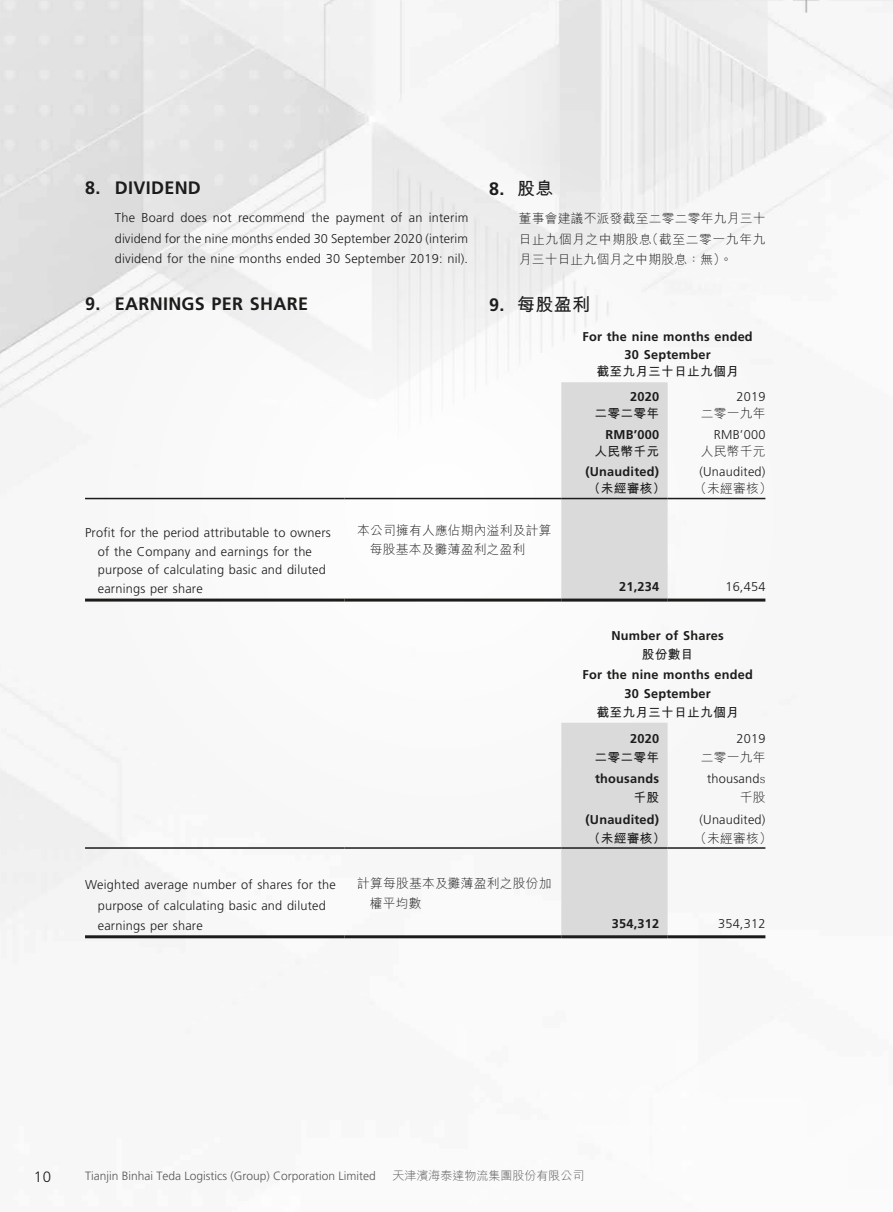
<style>
.page{position:relative;width:893px;height:1212px;background:#fff}
.page>*{position:absolute;margin:0;border:0;box-sizing:border-box;transform-origin:0 0}
.t1{font:700 18px "Frutiger LT Std";letter-spacing:.015em;color:#1c1c1b}
.t2{font:700 18px "M Hei HK";color:#1c1c1b}
.t3{font:300 15px "Frutiger LT Std";color:#1c1c1b}
.t4{font:300 12.75px/20.2px "Frutiger LT Std";letter-spacing:.015em;color:#1c1c1b}
.t5{font:700 12.75px/18.8px "Frutiger LT Std";letter-spacing:.015em;color:#1c1c1b;text-align:center}
.t6{font:300 12.75px/20.2px "M Hei HK";letter-spacing:.015em;color:#1c1c1b}
.t7{font:700 12.75px "M Hei HK";letter-spacing:.015em;color:#1c1c1b}
.t8{font:300 12px "Frutiger LT Std";color:#575756}
.t9{font:300 12px "M Hei HK";color:#575756}
.s1{font-family:"M Hei HK"}
.s2{font-family:"Frutiger LT Std"}
.s3{font-family:"Adobe Ming Std"}
</style>
<div class="page">
<img style="left:0;top:0;width:893px;height:1033px">
<div style="left:561px;top:382px;width:107px;height:216px;background:#dadada"></div>
<hr style="left:85px;top:498px;width:259px;height:1px;background:#1c1c1b">
<hr style="left:344px;top:498px;width:217px;height:1px;background:#1c1c1b">
<hr style="left:561px;top:498px;width:107px;height:1px;background:#1c1c1b">
<hr style="left:668px;top:498px;width:97px;height:1px;background:#1c1c1b">
<hr style="left:85px;top:598px;width:259px;height:3px;background:#1c1c1b">
<hr style="left:344px;top:598px;width:217px;height:3px;background:#1c1c1b">
<hr style="left:561px;top:598px;width:107px;height:3px;background:#1c1c1b">
<hr style="left:668px;top:598px;width:97px;height:3px;background:#1c1c1b">
<div style="left:561px;top:723px;width:107px;height:212px;background:#dadada"></div>
<hr style="left:85px;top:847px;width:259px;height:2px;background:#1c1c1b">
<hr style="left:344px;top:847px;width:217px;height:2px;background:#1c1c1b">
<hr style="left:561px;top:847px;width:107px;height:2px;background:#1c1c1b">
<hr style="left:668px;top:847px;width:97px;height:2px;background:#1c1c1b">
<hr style="left:85px;top:935px;width:259px;height:3px;background:#1c1c1b">
<hr style="left:344px;top:935px;width:217px;height:3px;background:#1c1c1b">
<hr style="left:561px;top:935px;width:107px;height:3px;background:#1c1c1b">
<hr style="left:668px;top:935px;width:97px;height:3px;background:#1c1c1b">
<h1 class="t1" style="left:85px;top:177px;width:117px">8. DIVIDEND</h1>
<p class="t4" style="left:115px;top:208px;width:355px;text-align:justify">The Board does not recommend the payment of an interim dividend for the nine months ended 30 September 2020 (interim dividend for the nine months ended 30 September 2019: nil).</p>
<h1 class="t1" style="left:85px;top:293px;width:224px">9. EARNINGS PER SHARE</h1>
<h1 class="t1" style="left:489px;top:178px;width:66px">8. <span class="s1">股息</span></h1>
<p class="t6" style="left:519px;top:208px;width:248px;text-align:justify">董事會建議不派發截至二零二零年九月三十日止九個月之中期股息（截至二零一九年九月三十日止九個月之中期股息：無）。</p>
<h1 class="t2" style="left:489px;top:291px;width:102px"><span class="s2">9.</span> 每股盈利</h1>
<p class="t5" style="left:582px;top:327px;width:172px">For the nine months ended<br>30 September</p>
<p class="t7" style="left:596px;top:362px;width:144px">截至九月三十日止九個月</p>
<p class="t5" style="left:630px;top:387px;width:31px">2020</p>
<p class="t4" style="left:736px;top:387px;width:31px">2019</p>
<p class="t7" style="left:594px;top:404px;width:66px">二零二零年</p>
<p class="t6" style="left:701px;top:403px;width:66px">二零一九年</p>
<p class="t5" style="left:605px;top:425px;width:55px">RMB’000</p>
<p class="t4" style="left:714px;top:424px;width:53px">RMB’000</p>
<p class="t7" style="left:594px;top:442px;width:66px">人民幣千元</p>
<p class="t6" style="left:701px;top:440px;width:66px">人民幣千元</p>
<p class="t5" style="left:585px;top:462px;width:75px">(Unaudited)</p>
<p class="t4" style="left:699px;top:462px;width:67px">(Unaudited)</p>
<p class="t7" style="left:588px;top:479px;width:79px">（未經審核）</p>
<p class="t6" style="left:694px;top:478px;width:79px">（未經審核）</p>
<p class="t4" style="left:98px;top:523px;width:235px;line-height:18.8px;text-indent:-13px">Profit for the period attributable to owners of the Company and earnings for the purpose of calculating basic and diluted earnings per share</p>
<p class="t6" style="left:370px;top:521px;width:183px;line-height:18.8px;text-indent:-13px">本公司擁有人應佔期內溢利及計算每股基本及攤薄盈利之盈利</p>
<p class="t4" style="left:98px;top:875px;width:240px;text-indent:-13px">Weighted average number of shares for the purpose of calculating basic and diluted earnings per share</p>
<p class="t6" style="left:370px;top:872px;width:183px;text-indent:-13px">計算每股基本及攤薄盈利之股份加權平均數</p>
<p class="t5" style="left:619px;top:578px;width:42px">21,234</p>
<p class="t4" style="left:725px;top:576px;width:42px">16,454</p>
<p class="t5" style="left:611px;top:627px;width:114px">Number of Shares</p>
<p class="t7" style="left:642px;top:645px;width:53px">股份數目</p>
<p class="t5" style="left:582px;top:666px;width:172px">For the nine months ended<br>30 September</p>
<p class="t7" style="left:596px;top:703px;width:144px">截至九月三十日止九個月</p>
<p class="t5" style="left:630px;top:729px;width:31px">2020</p>
<p class="t4" style="left:736px;top:729px;width:31px">2019</p>
<p class="t7" style="left:594px;top:748px;width:66px">二零二零年</p>
<p class="t6" style="left:701px;top:746px;width:66px">二零一九年</p>
<p class="t5" style="left:595px;top:770px;width:66px">thousands</p>
<p class="t4" style="left:707px;top:769px;width:60px">thousand<span class="s3">s</span></p>
<p class="t7" style="left:633px;top:788px;width:27px">千股</p>
<p class="t6" style="left:740px;top:787px;width:27px">千股</p>
<p class="t5" style="left:585px;top:810px;width:75px">(Unaudited)</p>
<p class="t4" style="left:699px;top:810px;width:67px">(Unaudited)</p>
<p class="t7" style="left:588px;top:829px;width:79px">（未經審核）</p>
<p class="t6" style="left:694px;top:827px;width:79px">（未經審核）</p>
<p class="t5" style="left:612px;top:914px;width:49px">354,312</p>
<p class="t4" style="left:718px;top:913px;width:49px">354,312</p>
<p class="t3" style="left:34px;top:1168px;width:19px">10</p>
<p class="t8" style="left:85px;top:1169px;width:292px">Tianjin Binhai Teda Logistics (Group) Corporation Limited</p>
<p class="t9" style="left:392px;top:1167px;width:193px">天津濱海泰達物流集團股份有限公司</p>
</div>
